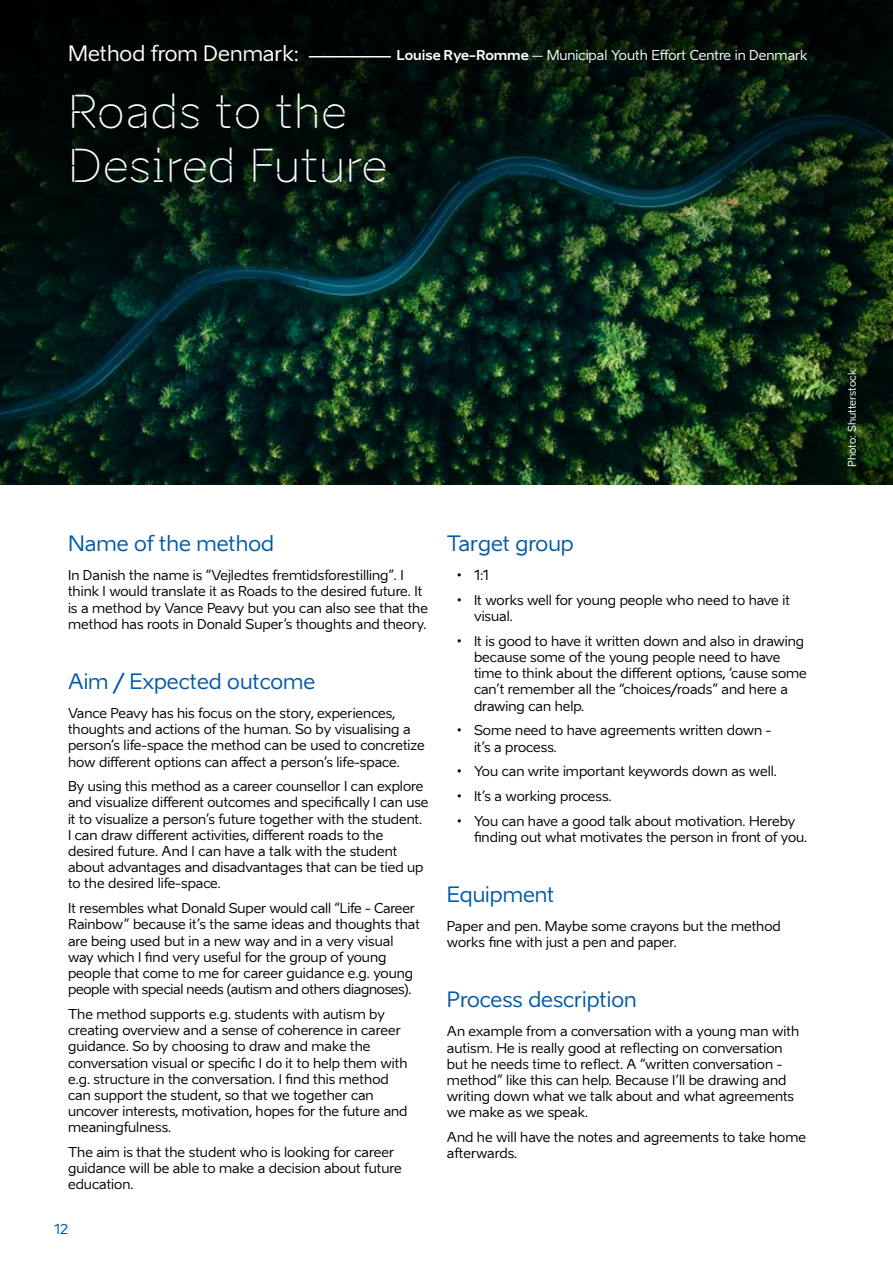
<style>
.page{position:relative;width:893px;height:1263px;background:#fff}
.page>*{position:absolute;margin:0;border:0;box-sizing:border-box;transform-origin:0 0}
.t1{font:45px/54px "Aino Headline";color:#fff}
.t2{font:21px "Aino";color:#005aa7}
.t3{font:21px "Aino";color:#fff}
.t4{font:13.5px/16.2px "Aino";color:#000}
.t5{font:13.5px "Aino";color:#fff}
.t6{font:13.5px "Aino";color:#005aa7}
.t7{font:10.5px "Aino";color:#fff}
.s1{font-weight:700}
</style>
<div class="page">
<svg style="left:0;top:0;width:893px;height:484px;background:#081f14"></svg>
<hr style="left:309px;top:56px;width:81px;height:2px;background:#fff">
<h2 class="t3" style="left:68px;top:41px;width:233px">Method from Denmark:</h2>
<h1 class="t1" style="left:68px;top:84px;width:321px">Roads to the<br>Desired Future</h1>
<p class="t5" style="left:397px;top:47px;width:412px"><span class="s1">Louise Rye-Romme</span> – Municipal Youth Effort Centre in Denmark</p>
<h2 class="t2" style="left:68px;top:531px;width:207px">Name of the method</h2>
<p class="t4" style="left:68px;top:567px;width:362px">In Danish the name is “Vejledtes fremtidsforestilling”. I think I would translate it as Roads to the desired future. It is a method by Vance Peavy but you can also see that the method has roots in Donald Super’s thoughts and theory.</p>
<h2 class="t2" style="left:68px;top:669px;width:249px">Aim / Expected outcome</h2>
<p class="t4" style="left:68px;top:705px;width:358px">Vance Peavy has his focus on the story, experiences, thoughts and actions of the human. So by visualising a person’s life-space the method can be used to concretize how different options can affect a person’s life-space.</p>
<p class="t4" style="left:68px;top:778px;width:362px">By using this method as a career counsellor I can explore and visualize different outcomes and specifically I can use it to visualize a person’s future together with the student.<br>I can draw different activities, different roads to the desired future. And I can have a talk with the student about advantages and disadvantages that can be tied up to the desired life-space.</p>
<p class="t4" style="left:68px;top:900px;width:353px">It resembles what Donald Super would call “Life - Career Rainbow” because it’s the same ideas and thoughts that are being used but in a new way and in a very visual way which I find very useful for the group of young people that come to me for career guidance e.g. young people with special needs (autism and others diagnoses).</p>
<p class="t4" style="left:68px;top:1006px;width:341px">The method supports e.g. students with autism by creating overview and a sense of coherence in career guidance. So by choosing to draw and make the conversation visual or specific I do it to help them with e.g. structure in the conversation. I find this method can support the student, so that we together can uncover interests, motivation, hopes for the future and meaningfulness.</p>
<p class="t4" style="left:68px;top:1144px;width:335px">The aim is that the student who is looking for career guidance will be able to make a decision about future education.</p>
<p class="t6" style="left:54px;top:1221px;width:16px">12</p>
<h2 class="t2" style="left:447px;top:531px;width:128px">Target group</h2>
<p class="t4" style="left:457px;top:567px;width:34px">• 1:1</p>
<p class="t4" style="left:474px;top:592px;width:317px;text-indent:-17px">• It works well for young people who need to have it visual.</p>
<p class="t4" style="left:474px;top:633px;width:334px;text-indent:-17px">• It is good to have it written down and also in drawing because some of the young people need to have time to think about the different options, ‘cause some can’t remember all the “choices/roads” and here a drawing can help.</p>
<p class="t4" style="left:474px;top:722px;width:299px;text-indent:-17px">• Some need to have agreements written down - it’s a process.</p>
<p class="t4" style="left:457px;top:763px;width:321px">• You can write important keywords down as well.</p>
<p class="t4" style="left:457px;top:788px;width:156px">• It’s a working process.</p>
<p class="t4" style="left:474px;top:813px;width:335px;text-indent:-17px">• You can have a good talk about motivation. Hereby finding out what motivates the person in front of you.</p>
<h2 class="t2" style="left:447px;top:882px;width:109px">Equipment</h2>
<p class="t4" style="left:447px;top:918px;width:335px">Paper and pen. Maybe some crayons but the method works fine with just a pen and paper.</p>
<h2 class="t2" style="left:447px;top:987px;width:191px">Process description</h2>
<p class="t4" style="left:447px;top:1023px;width:354px">An example from a conversation with a young man with autism. He is really good at reflecting on conversation but he needs time to reflect. A “written conversation - method” like this can help. Because I’ll be drawing and writing down what we talk about and what agreements we make as we speak.</p>
<p class="t4" style="left:447px;top:1129px;width:361px">And he will have the notes and agreements to take home afterwards.</p>
<p class="t7" style="left:846px;top:467px;width:98px;rotate:-90deg">Photo: Shutterstock</p>
</div>
